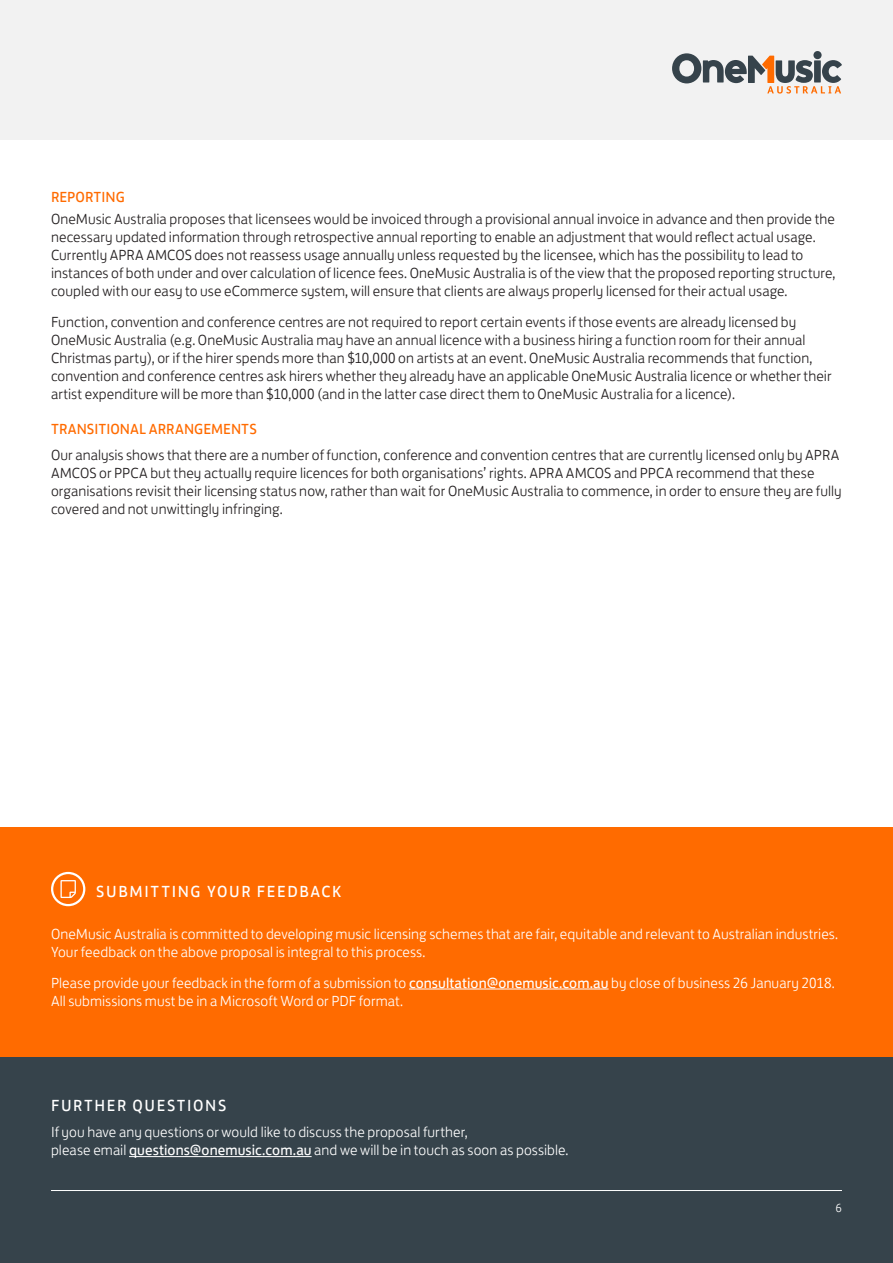
<style>
.page{position:relative;width:893px;height:1263px;background:#fff}
.page>*{position:absolute;margin:0;border:0;box-sizing:border-box;transform-origin:0 0}
.t1{font:16.5px "FS Jack";letter-spacing:.1em;color:#fff}
.Body_Copy{font:300 15px/18px "FS Jack";letter-spacing:.005em;color:#231f20}
.t2{font:300 15px/18px "FS Jack";letter-spacing:.005em;color:#fff}
.Sub_Heading{font:15px "FS Jack";letter-spacing:.005em;color:#ff6b00}
.Body_Copy-2{font:15px "FS Jack";color:#ff6b00}
.t3{font:300 12px "FS Jack";color:#fff}
.s1{font-weight:400}
</style>
<div class="page">
<div style="left:0;top:0;width:893px;height:139px;background:#f2f2f2"></div>
<svg style="left:813px;top:51px;width:9px;height:8px"></svg>
<svg style="left:672px;top:53px;width:170px;height:41px"></svg>
<div style="left:0;top:1056px;width:893px;height:207px;background:#36434b"></div>
<hr style="left:129px;top:1156px;width:183px;height:1px;background:#fff">
<hr style="left:51px;top:1190px;width:791px;height:1px;background:#fff">
<div style="left:0;top:827px;width:893px;height:229px;background:#ff6b00"></div>
<hr style="left:409px;top:989px;width:200px;height:1px;background:#fff">
<div style="left:51px;top:872px;width:34px;height:34px;border:2px solid #fff;border-radius:50%"></div>
<svg style="left:60px;top:880px;width:16px;height:18px"></svg>
<p class="Body_Copy-2" style="left:51px;top:185px;width:75px">REPORTING</p>
<p class="Body_Copy" style="left:51px;top:208px;width:786px">OneMusic Australia proposes that licensees would be invoiced through a provisional annual invoice in advance and then provide the necessary updated information through retrospective annual reporting to enable an adjustment that would reflect actual usage.<br>Currently APRA AMCOS does not reassess usage annually unless requested by the licensee, which has the possibility to lead to instances of both under and over calculation of licence fees. OneMusic Australia is of the view that the proposed reporting structure, coupled with our easy to use eCommerce system, will ensure that clients are always properly licensed for their actual usage.</p>
<p class="Body_Copy" style="left:51px;top:311px;width:782px">Function, convention and conference centres are not required to report certain events if those events are already licensed by OneMusic Australia (e.g. OneMusic Australia may have an annual licence with a business hiring a function room for their annual Christmas party), or if the hirer spends more than $10,000 on artists at an event. OneMusic Australia recommends that function, convention and conference centres ask hirers whether they already have an applicable OneMusic Australia licence or whether their artist expenditure will be more than $10,000 (and in the latter case direct them to OneMusic Australia for a licence).</p>
<p class="Sub_Heading" style="left:51px;top:417px;width:207px">TRANSITIONAL ARRANGEMENTS</p>
<p class="Body_Copy" style="left:51px;top:445px;width:792px">Our analysis shows that there are a number of function, conference and convention centres that are currently licensed only by APRA AMCOS or PPCA but they actually require licences for both organisations’ rights. APRA AMCOS and PPCA recommend that these organisations revisit their licensing status now, rather than wait for OneMusic Australia to commence, in order to ensure they are fully covered and not unwittingly infringing.</p>
<p class="t1" style="left:96px;top:878px;width:246px">SUBMITTING YOUR FEEDBACK</p>
<p class="t2" style="left:51px;top:923px;width:789px">OneMusic Australia is committed to developing music licensing schemes that are fair, equitable and relevant to Australian industries.<br>Your feedback on the above proposal is integral to this process.</p>
<p class="t2" style="left:51px;top:972px;width:785px">Please provide your feedback in the form of a submission to <span class="s1">consultation@onemusic.com.au</span> by close of business 26 January 2018.<br>All submissions must be in a Microsoft Word or PDF format.</p>
<p class="t1" style="left:51px;top:1092px;width:177px">FURTHER QUESTIONS</p>
<p class="t2" style="left:51px;top:1121px;width:519px">If you have any questions or would like to discuss the proposal further,<br>please email <span class="s1">questions@onemusic.com.au</span> and we will be in touch as soon as possible.</p>
<p class="t3" style="left:836px;top:1198px;width:8px">6</p>
</div>
